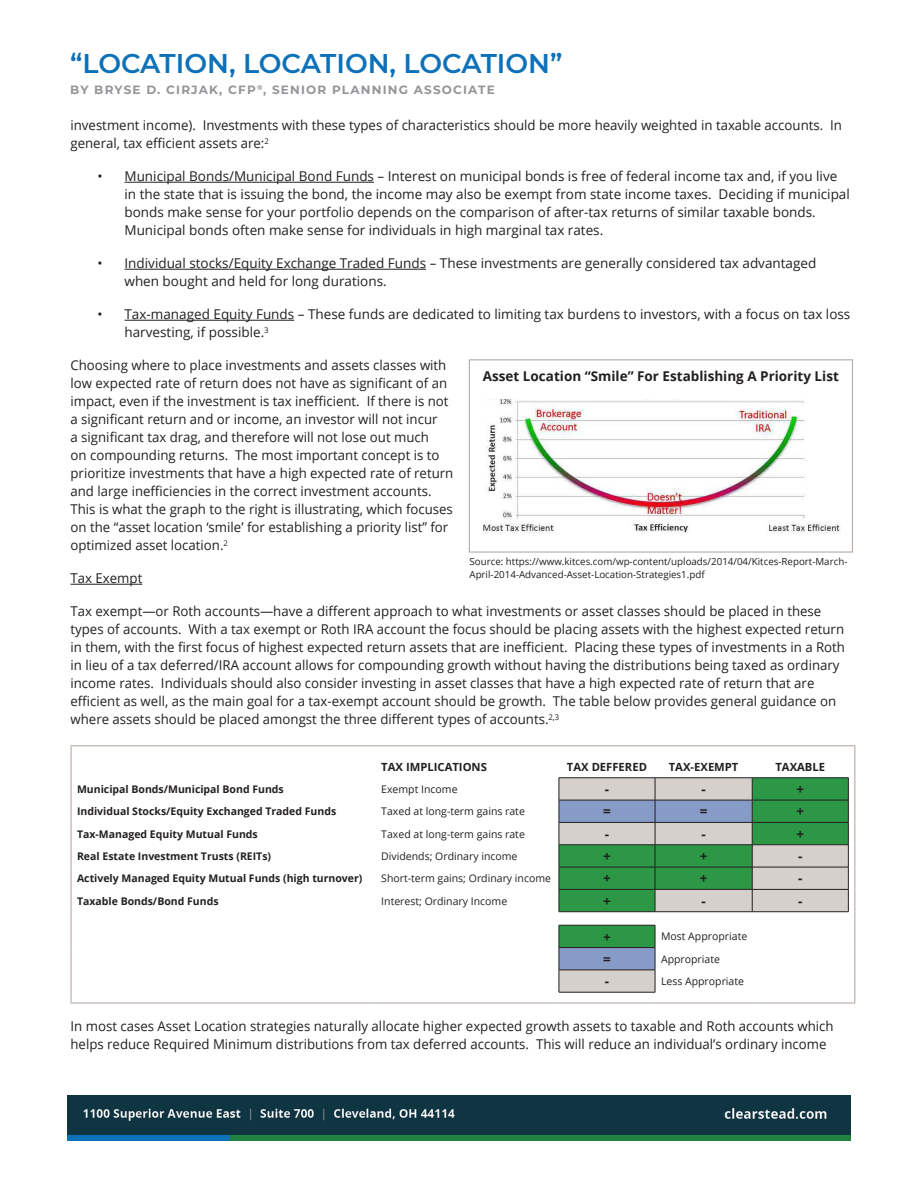
<style>
.page{position:relative;width:918px;height:1188px;background:#fff}
.page>*{position:absolute;margin:0;border:0;box-sizing:border-box;transform-origin:0 0}
.t1{font:600 27px "Montserrat";color:#0d71b9}
.Main_Body_Paragraphs{font:13.5px/18px "Open Sans";color:#231f20}
.Main_Body_Paragraphs-2{font:700 13.5px "Open Sans";color:#231f20}
.Headline_Purple{font:700 13.5px "Open Sans";color:#231f20}
.t2{font:700 12px "Montserrat";letter-spacing:.1em;color:#939598}
.Headline_Purple-2{font:700 11.25px "Open Sans";color:#231f20}
.Headline_Purple-3{font:700 10.5px "Open Sans";color:#231f20}
.Headline_Purple-4{font:10.5px "Open Sans";color:#231f20}
.Headline_Purple-5{font:9.75px/13.5px "Open Sans";color:#231f20}
</style>
<div class="page">
<img style="left:68px;top:1095px;width:409px;height:45px">
<img style="left:477px;top:1095px;width:373px;height:45px">
<hr style="left:124px;top:182px;width:250px;height:1px;background:#231f20">
<hr style="left:124px;top:269px;width:302px;height:1px;background:#231f20">
<hr style="left:124px;top:320px;width:170px;height:1px;background:#231f20">
<hr style="left:70px;top:584px;width:72px;height:1px;background:#231f20">
<svg style="left:753px;top:779px;width:95px;height:134px;background:#80b288"></svg>
<hr style="left:70px;top:745px;width:305px;height:1px;background:#b4aca6">
<svg style="left:70px;top:746px;width:2px;height:11px"></svg>
<hr style="left:375px;top:745px;width:184px;height:1px;background:#b4aca6">
<hr style="left:559px;top:745px;width:96px;height:1px;background:#b4aca6">
<hr style="left:655px;top:745px;width:97px;height:1px;background:#b4aca6">
<hr style="left:752px;top:745px;width:96px;height:1px;background:#b4aca6">
<hr style="left:70px;top:757px;width:2px;height:21px;background:#b4aca6">
<hr style="left:70px;top:778px;width:2px;height:22px;background:#b4aca6">
<hr style="left:70px;top:800px;width:2px;height:22px;background:#b4aca6">
<hr style="left:70px;top:822px;width:2px;height:23px;background:#b4aca6">
<hr style="left:70px;top:845px;width:2px;height:22px;background:#b4aca6">
<hr style="left:70px;top:867px;width:2px;height:22px;background:#b4aca6">
<hr style="left:70px;top:889px;width:2px;height:23px;background:#b4aca6">
<svg style="left:70px;top:912px;width:2px;height:13px"></svg>
<hr style="left:70px;top:925px;width:2px;height:23px;background:#b4aca6">
<hr style="left:70px;top:948px;width:2px;height:22px;background:#b4aca6">
<hr style="left:70px;top:970px;width:2px;height:22px;background:#b4aca6">
<svg style="left:70px;top:992px;width:2px;height:10px"></svg>
<hr style="left:70px;top:1002px;width:305px;height:2px;background:#b4aca6">
<hr style="left:375px;top:1002px;width:184px;height:2px;background:#b4aca6">
<hr style="left:655px;top:1002px;width:97px;height:2px;background:#b4aca6">
<hr style="left:752px;top:1002px;width:96px;height:2px;background:#b4aca6">
<hr style="left:752px;top:778px;width:97px;height:1px;background:#231f20">
<hr style="left:752px;top:800px;width:97px;height:1px;background:#231f20">
<hr style="left:752px;top:822px;width:97px;height:1px;background:#231f20">
<hr style="left:752px;top:844px;width:97px;height:1px;background:#231f20">
<hr style="left:752px;top:867px;width:97px;height:1px;background:#231f20">
<hr style="left:752px;top:889px;width:97px;height:1px;background:#231f20">
<svg style="left:848px;top:745px;width:7px;height:259px"></svg>
<hr style="left:752px;top:911px;width:97px;height:1px;background:#231f20">
<svg style="left:559px;top:778px;width:194px;height:214px"></svg>
<hr style="left:559px;top:992px;width:96px;height:1px;background:#231f20">
<hr style="left:559px;top:1002px;width:96px;height:2px;background:#b4aca6">
<div style="left:469px;top:359px;width:384px;height:194px;border:1px solid #b4aca6"></div>
<img style="left:483px;top:399px;width:358px;height:134px">
<p class="t1" style="left:70px;top:45px;width:494px">“LOCATION, LOCATION, LOCATION”</p>
<p class="t2" style="left:70px;top:81px;width:426px">BY BRYSE D. CIRJAK, CFP<sup>®</sup>, SENIOR PLANNING ASSOCIATE</p>
<p class="Main_Body_Paragraphs" style="left:70px;top:116px;width:773px">investment income). Investments with these types of characteristics should be more heavily weighted in taxable accounts. In general, tax efficient assets are:<sup>2</sup></p>
<p class="Main_Body_Paragraphs" style="left:124px;top:167px;width:727px;text-indent:-27px">• Municipal Bonds/Municipal Bond Funds – Interest on municipal bonds is free of federal income tax and, if you live in the state that is issuing the bond, the income may also be exempt from state income taxes. Deciding if municipal bonds make sense for your portfolio depends on the comparison of after-tax returns of similar taxable bonds.<br>Municipal bonds often make sense for individuals in high marginal tax rates.</p>
<p class="Main_Body_Paragraphs" style="left:124px;top:254px;width:693px;text-indent:-27px">• Individual stocks/Equity Exchange Traded Funds – These investments are generally considered tax advantaged when bought and held for long durations.</p>
<p class="Main_Body_Paragraphs" style="left:124px;top:305px;width:727px;text-indent:-27px">• Tax-managed Equity Funds – These funds are dedicated to limiting tax burdens to investors, with a focus on tax loss harvesting, if possible.<sup>3</sup></p>
<p class="Main_Body_Paragraphs" style="left:70px;top:356px;width:384px">Choosing where to place investments and assets classes with low expected rate of return does not have as significant of an impact, even if the investment is tax inefficient. If there is not a significant return and or income, an investor will not incur<br>a significant tax drag, and therefore will not lose out much<br>on compounding returns. The most important concept is to prioritize investments that have a high expected rate of return and large inefficiencies in the correct investment accounts.<br>This is what the graph to the right is illustrating, which focuses on the “asset location ‘smile’ for establishing a priority list” for optimized asset location.<sup>2</sup></p>
<p class="Main_Body_Paragraphs" style="left:70px;top:569px;width:73px">Tax Exempt</p>
<p class="Main_Body_Paragraphs" style="left:70px;top:602px;width:776px">Tax exempt—or Roth accounts—have a different approach to what investments or asset classes should be placed in these types of accounts. With a tax exempt or Roth IRA account the focus should be placing assets with the highest expected return in them, with the first focus of highest expected return assets that are inefficient. Placing these types of investments in a Roth in lieu of a tax deferred/IRA account allows for compounding growth without having the distributions being taxed as ordinary income rates. Individuals should also consider investing in asset classes that have a high expected rate of return that are efficient as well, as the main goal for a tax-exempt account should be growth. The table below provides general guidance on where assets should be placed amongst the three different types of accounts.<sup>2,3</sup></p>
<p class="Headline_Purple-2" style="left:381px;top:759px;width:107px">TAX IMPLICATIONS</p>
<p class="Headline_Purple-2" style="left:567px;top:759px;width:82px">TAX DEFFERED</p>
<p class="Headline_Purple-2" style="left:669px;top:759px;width:71px">TAX-EXEMPT</p>
<p class="Headline_Purple-2" style="left:775px;top:759px;width:51px">TAXABLE</p>
<p class="Headline_Purple-3" style="left:77px;top:782px;width:208px">Municipal Bonds/Municipal Bond Funds</p>
<p class="Headline_Purple-4" style="left:381px;top:782px;width:78px">Exempt Income</p>
<p class="Headline_Purple" style="left:605px;top:780px;width:6px">-</p>
<p class="Headline_Purple" style="left:701px;top:780px;width:6px">-</p>
<p class="Headline_Purple" style="left:796px;top:780px;width:9px">+</p>
<p class="Headline_Purple-3" style="left:77px;top:804px;width:261px">Individual Stocks/Equity Exchanged Traded Funds</p>
<p class="Headline_Purple-4" style="left:381px;top:804px;width:145px">Taxed at long-term gains rate</p>
<p class="Headline_Purple" style="left:603px;top:802px;width:9px">=</p>
<p class="Headline_Purple" style="left:700px;top:802px;width:9px">=</p>
<p class="Headline_Purple" style="left:796px;top:802px;width:9px">+</p>
<p class="Headline_Purple-3" style="left:77px;top:826px;width:182px">Tax-Managed Equity Mutual Funds</p>
<p class="Headline_Purple-4" style="left:381px;top:827px;width:145px">Taxed at long-term gains rate</p>
<p class="Headline_Purple" style="left:605px;top:824px;width:6px">-</p>
<p class="Headline_Purple" style="left:701px;top:824px;width:6px">-</p>
<p class="Headline_Purple" style="left:796px;top:824px;width:9px">+</p>
<p class="Headline_Purple-3" style="left:77px;top:849px;width:196px">Real Estate Investment Trusts (REITs)</p>
<p class="Headline_Purple-4" style="left:381px;top:849px;width:138px">Dividends; Ordinary income</p>
<p class="Headline_Purple" style="left:603px;top:847px;width:9px">+</p>
<p class="Headline_Purple" style="left:700px;top:847px;width:9px">+</p>
<p class="Headline_Purple" style="left:798px;top:847px;width:6px">-</p>
<p class="Headline_Purple-3" style="left:77px;top:871px;width:287px">Actively Managed Equity Mutual Funds (high turnover)</p>
<p class="Headline_Purple-4" style="left:381px;top:871px;width:171px">Short-term gains; Ordinary income</p>
<p class="Headline_Purple" style="left:603px;top:869px;width:9px">+</p>
<p class="Headline_Purple" style="left:700px;top:869px;width:9px">+</p>
<p class="Headline_Purple" style="left:798px;top:869px;width:6px">-</p>
<p class="Headline_Purple-3" style="left:77px;top:893px;width:143px">Taxable Bonds/Bond Funds</p>
<p class="Headline_Purple-4" style="left:381px;top:894px;width:127px">Interest; Ordinary Income</p>
<p class="Headline_Purple" style="left:603px;top:891px;width:9px">+</p>
<p class="Headline_Purple" style="left:701px;top:891px;width:6px">-</p>
<p class="Headline_Purple" style="left:798px;top:891px;width:6px">-</p>
<p class="Headline_Purple" style="left:603px;top:927px;width:9px">+</p>
<p class="Headline_Purple-4" style="left:661px;top:929px;width:88px">Most Appropriate</p>
<p class="Headline_Purple" style="left:603px;top:949px;width:9px">=</p>
<p class="Headline_Purple-4" style="left:661px;top:952px;width:60px">Appropriate</p>
<p class="Headline_Purple" style="left:605px;top:972px;width:6px">-</p>
<p class="Headline_Purple-4" style="left:661px;top:974px;width:85px">Less Appropriate</p>
<p class="Main_Body_Paragraphs" style="left:70px;top:1016px;width:765px">In most cases Asset Location strategies naturally allocate higher expected growth assets to taxable and Roth accounts which helps reduce Required Minimum distributions from tax deferred accounts. This will reduce an individual’s ordinary income</p>
<p class="Main_Body_Paragraphs-2" style="left:483px;top:367px;width:357px">Asset Location “Smile” For Establishing A Priority List</p>
<p class="Headline_Purple-5" style="left:470px;top:554px;width:379px">Source: https://www.kitces.com/wp-content/uploads/2014/04/Kitces-Report-March-<br>April-2014-Advanced-Asset-Location-Strategies1.pdf</p>
</div>
